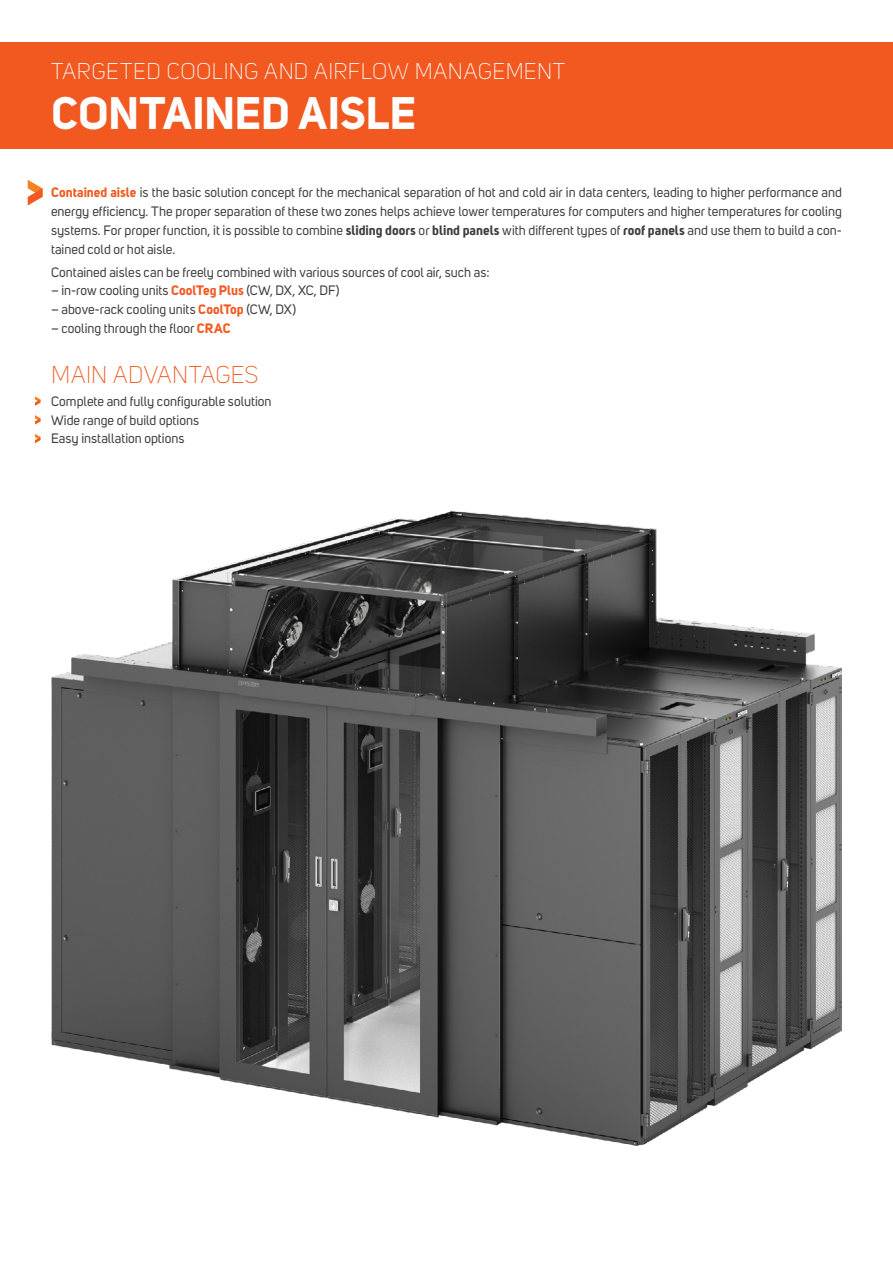
<style>
.page{position:relative;width:893px;height:1263px;background:#fff}
.page>*{position:absolute;margin:0;border:0;box-sizing:border-box;transform-origin:0 0}
.zahlavi_nazev{font:700 45px "Uni Sans";color:#fff}
.NADPISY__16b__light{font:300 24px "Uni Sans";letter-spacing:.01em;color:#f15921}
.zahlavi_serie{font:300 22.5px "Uni Sans";letter-spacing:.02em;color:#fff}
.TEXT__9_12_5b__regular{font:13.5px/18.8px "Uni Sans";color:#3e3e3f;text-align:justify}
.s1{font-weight:700;color:#f15921}
.s2{font-weight:700}
</style>
<div class="page">
<img style="left:51px;top:510px;width:791px;height:635px">
<div style="left:0;top:43px;width:893px;height:106px;background:#f15921"></div>
<svg style="left:28px;top:180px;width:15px;height:25px"></svg>
<svg style="left:35px;top:396px;width:5px;height:10px"></svg>
<svg style="left:35px;top:415px;width:5px;height:10px"></svg>
<svg style="left:35px;top:434px;width:5px;height:9px"></svg>
<p class="zahlavi_serie" style="left:51px;top:59px;width:516px">TARGETED COOLING AND AIRFLOW MANAGEMENT</p>
<p class="zahlavi_nazev" style="left:51px;top:85px;width:366px">CONTAINED AISLE</p>
<p class="TEXT__9_12_5b__regular" style="left:51px;top:183px;width:792px"><span class="s1">Contained aisle</span> is the basic solution concept for the mechanical separation of hot and cold air in data centers, leading to higher performance and energy efficiency. The proper separation of these two zones helps achieve lower temperatures for computers and higher temperatures for cooling systems. For proper function, it is possible to combine <span class="s2">sliding doors</span> or <span class="s2">blind panels</span> with different types of <span class="s2">roof panels</span> and use them to build a con&shy;tained cold or hot aisle.</p>
<p class="TEXT__9_12_5b__regular" style="left:51px;top:263px;width:440px">Contained aisles can be freely combined with various sources of cool air, such as:</p>
<p class="TEXT__9_12_5b__regular" style="left:51px;top:281px;width:290px">– in-row cooling units <span class="s1">CoolTeg Plus</span> (CW, DX, XC, DF)</p>
<p class="TEXT__9_12_5b__regular" style="left:51px;top:300px;width:247px">– above-rack cooling units <span class="s1">CoolTop</span> (CW, DX)</p>
<p class="TEXT__9_12_5b__regular" style="left:51px;top:319px;width:181px">– cooling through the floor <span class="s1">CRAC</span></p>
<p class="NADPISY__16b__light" style="left:51px;top:361px;width:209px">MAIN ADVANTAGES</p>
<p class="TEXT__9_12_5b__regular" style="left:51px;top:392px;width:222px">Complete and fully configurable solution</p>
<p class="TEXT__9_12_5b__regular" style="left:51px;top:411px;width:150px">Wide range of build options</p>
<p class="TEXT__9_12_5b__regular" style="left:51px;top:429px;width:135px">Easy installation options</p>
</div>
